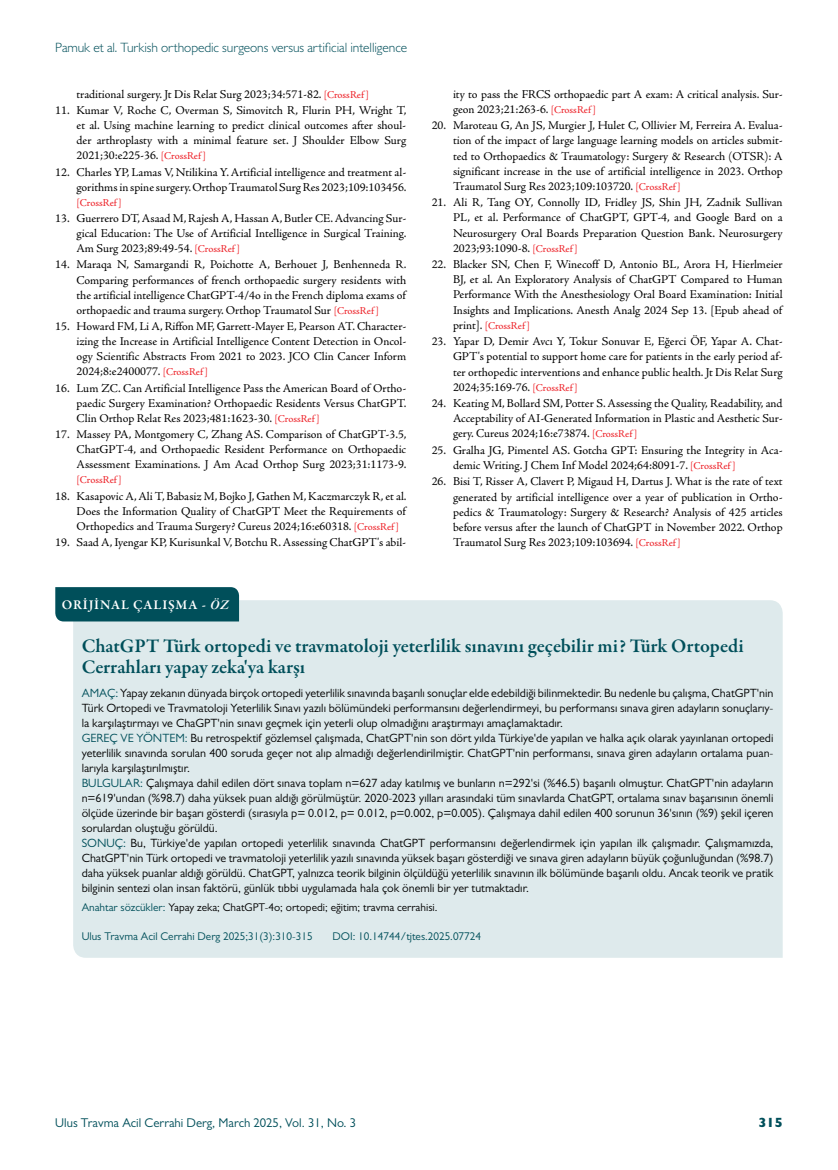
<style>
.page{position:relative;width:838px;height:1170px;background:#fff}
.page>*{position:absolute;margin:0;border:0;box-sizing:border-box;transform-origin:0 0}
.t1{font:600 19.5px/21px "Garamond Premr Pro";color:#004f5a}
.t2{font:300 13.5px "Gill Sans MT Pro";letter-spacing:-.005em;color:#004f5a}
.t3{font:600 13.5px "Garamond Premr Pro";letter-spacing:.06em;color:#fff}
.t4{font:800 13.5px "Gill Sans MT Pro";color:#004f5a}
.t5{font:12.75px "Gill Sans MT Pro";color:#004f5a}
.t6{font:12px/15.1px "Adobe Jenson Pro";color:#000;text-align:justify}
.t7{font:12px/15px "Gill Sans MT Pro";color:#000}
.t8{font:11.25px "Gill Sans MT Pro";color:#004f5a}
.t9{font:11.25px "Gill Sans MT Pro";color:#000}
.t10{font:10.5px "Adobe Jenson Pro";letter-spacing:-.005em;color:#ed1d24}
.s1{font-size:10.5px;color:#ed1d24}
.s2{font-style:italic}
.s3{font-size:12px;color:#000}
.s4{color:#004f5a}
</style>
<div class="page">
<div style="left:73px;top:600px;width:709px;height:357px;background:#deeaec"></div>
<div style="left:55px;top:587px;width:184px;height:34px;background:#004f5a"></div>
<p class="t2" style="left:55px;top:39px;width:353px">Pamuk et al. Turkish orthopedic surgeons versus artificial intelligence</p>
<p class="t6" style="left:77px;top:86px;width:294px">traditional surgery. Jt Dis Relat Surg 2023;34:571-82. <span class="s1">[CrossRef ]</span></p>
<p class="t6" style="left:77px;top:103px;width:331px;text-indent:-21px">11. Kumar V, Roche C, Overman S, Simovitch R, Flurin PH, Wright T, et al. Using machine learning to predict clinical outcomes after shoul&shy;der arthroplasty with a minimal feature set. J Shoulder Elbow Surg 2021;30:e225-36. <span class="s1">[CrossRef ]</span></p>
<p class="t6" style="left:55px;top:164px;width:353px;text-align:right">12. Charles YP, Lamas V, Ntilikina Y. Artificial intelligence and treatment al&shy;gorithms in spine surgery. Orthop Traumatol Surg Res 2023;109:103456.</p>
<p class="t10" style="left:77px;top:196px;width:47px">[CrossRef ]</p>
<p class="t6" style="left:77px;top:211px;width:331px;text-indent:-21px">13. Guerrero DT, Asaad M, Rajesh A, Hassan A, Butler CE. Advancing Sur&shy;gical Education: The Use of Artificial Intelligence in Surgical Training.<br>Am Surg 2023;89:49-54. <span class="s1">[CrossRef ]</span></p>
<p class="t6" style="left:77px;top:257px;width:331px;text-indent:-21px">14. Maraqa N, Samargandi R, Poichotte A, Berhouet J, Benhenneda R.<br>Comparing performances of french orthopaedic surgery residents with the artificial intelligence ChatGPT-4/4o in the French diploma exams of orthopaedic and trauma surgery. Orthop Traumatol Sur <span class="s1">[CrossRef ]</span></p>
<p class="t6" style="left:77px;top:319px;width:331px;text-indent:-21px">15. Howard FM, Li A, Riffon MF, Garrett-Mayer E, Pearson AT. Character&shy;izing the Increase in Artificial Intelligence Content Detection in Oncol&shy;ogy Scientific Abstracts From 2021 to 2023. JCO Clin Cancer Inform 2024;8:e2400077. <span class="s1">[CrossRef ]</span></p>
<p class="t6" style="left:77px;top:380px;width:331px;text-indent:-21px">16. Lum ZC. Can Artificial Intelligence Pass the American Board of Ortho&shy;paedic Surgery Examination? Orthopaedic Residents Versus ChatGPT.<br>Clin Orthop Relat Res 2023;481:1623-30. <span class="s1">[CrossRef ]</span></p>
<p class="t6" style="left:77px;top:427px;width:331px;text-indent:-21px">17. Massey PA, Montgomery C, Zhang AS. Comparison of ChatGPT-3.5, ChatGPT-4, and Orthopaedic Resident Performance on Orthopaedic Assessment Examinations. J Am Acad Orthop Surg 2023;31:1173-9.</p>
<p class="t10" style="left:77px;top:474px;width:47px">[CrossRef ]</p>
<p class="t6" style="left:77px;top:488px;width:331px;text-indent:-21px">18. Kasapovic A, Ali T, Babasiz M, Bojko J, Gathen M, Kaczmarczyk R, et al.<br>Does the Information Quality of ChatGPT Meet the Requirements of Orthopedics and Trauma Surgery? Cureus 2024;16:e60318. <span class="s1">[CrossRef ]</span></p>
<p class="t6" style="left:55px;top:535px;width:352px">19. Saad A, Iyengar KP, Kurisunkal V, Botchu R. Assessing ChatGPT's abil-</p>
<p class="t3" style="left:62px;top:596px;width:168px">ORİJİNAL ÇALIŞMA - <span class="s2">ÖZ</span></p>
<p class="t6" style="left:453px;top:86px;width:331px">ity to pass the FRCS orthopaedic part A exam: A critical analysis. Sur&shy;geon 2023;21:263-6. <span class="s1">[CrossRef ]</span></p>
<p class="t6" style="left:453px;top:118px;width:331px;text-indent:-21px">20. Maroteau G, An JS, Murgier J, Hulet C, Ollivier M, Ferreira A. Evalua&shy;tion of the impact of large language learning models on articles submit&shy;ted to Orthopaedics &amp; Traumatology: Surgery &amp; Research (OTSR): A significant increase in the use of artificial intelligence in 2023. Orthop Traumatol Surg Res 2023;109:103720. <span class="s1">[CrossRef ]</span></p>
<p class="t6" style="left:453px;top:195px;width:331px;text-indent:-21px">21. Ali R, Tang OY, Connolly ID, Fridley JS, Shin JH, Zadnik Sullivan PL, et al. Performance of ChatGPT, GPT-4, and Google Bard on a Neurosurgery Oral Boards Preparation Question Bank. Neurosurgery 2023;93:1090-8. <span class="s1">[CrossRef ]</span></p>
<p class="t6" style="left:453px;top:257px;width:331px;text-indent:-21px">22. Blacker SN, Chen F, Winecoff D, Antonio BL, Arora H, Hierlmeier BJ, et al. An Exploratory Analysis of ChatGPT Compared to Human Performance With the Anesthesiology Oral Board Examination: Initial Insights and Implications. Anesth Analg 2024 Sep 13. [Epub ahead of</p>
<p class="t10" style="left:453px;top:319px;width:78px"><span class="s3">print].</span> [CrossRef ]</p>
<p class="t6" style="left:453px;top:334px;width:331px;text-indent:-21px">23. Yapar D, Demir Avcı Y, Tokur Sonuvar E, Eğerci ÖF, Yapar A. Chat-GPT's potential to support home care for patients in the early period af&shy;ter orthopedic interventions and enhance public health. Jt Dis Relat Surg 2024;35:169-76. <span class="s1">[CrossRef ]</span></p>
<p class="t6" style="left:453px;top:396px;width:331px;text-indent:-21px">24. Keating M, Bollard SM, Potter S. Assessing the Quality, Readability, and Acceptability of AI-Generated Information in Plastic and Aesthetic Sur&shy;gery. Cureus 2024;16:e73874. <span class="s1">[CrossRef ]</span></p>
<p class="t6" style="left:453px;top:442px;width:331px;text-indent:-21px">25. Gralha JG, Pimentel AS. Gotcha GPT: Ensuring the Integrity in Aca&shy;demic Writing. J Chem Inf Model 2024;64:8091-7. <span class="s1">[CrossRef ]</span></p>
<p class="t6" style="left:453px;top:474px;width:331px;text-indent:-21px">26. Bisi T, Risser A, Clavert P, Migaud H, Dartus J. What is the rate of text generated by artificial intelligence over a year of publication in Ortho&shy;pedics &amp; Traumatology: Surgery &amp; Research? Analysis of 425 articles before versus after the launch of ChatGPT in November 2022. Orthop Traumatol Surg Res 2023;109:103694. <span class="s1">[CrossRef ]</span></p>
<h1 class="t1" style="left:82px;top:636px;width:663px">ChatGPT Türk ortopedi ve travmatoloji yeterlilik sınavını geçebilir mi? Türk Ortopedi<br>Cerrahları yapay zeka'ya karşı</h1>
<p class="t7" style="left:82px;top:685px;width:693px"><span class="s4">AMAÇ:</span> Yapay zekanın dünyada birçok ortopedi yeterlilik sınavında başarılı sonuçlar elde edebildiği bilinmektedir. Bu nedenle bu çalışma, ChatGPT'nin Türk Ortopedi ve Travmatoloji Yeterlilik Sınavı yazılı bölümündeki performansını değerlendirmeyi, bu performansı sınava giren adayların sonuçlarıy&shy;la karşılaştırmayı ve ChaGPT'nin sınavı geçmek için yeterli olup olmadığını araştırmayı amaçlamaktadır.<br><span class="s4">GEREÇ VE YÖNTEM:</span> Bu retrospektif gözlemsel çalışmada, ChatGPT'nin son dört yılda Türkiye'de yapılan ve halka açık olarak yayınlanan ortopedi yeterlilik sınavında sorulan 400 soruda geçer not alıp almadığı değerlendirilmiştir. ChatGPT'nin performansı, sınava giren adayların ortalama puan&shy;larıyla karşılaştırılmıştır.<br><span class="s4">BULGULAR:</span> Çalışmaya dahil edilen dört sınava toplam n=627 aday katılmış ve bunların n=292'si (%46.5) başarılı olmuştur. ChatGPT'nin adayların n=619'undan (%98.7) daha yüksek puan aldığı görülmüştür. 2020-2023 yılları arasındaki tüm sınavlarda ChatGPT, ortalama sınav başarısının önemli ölçüde üzerinde bir başarı gösterdi (sırasıyla p= 0.012, p= 0.012, p=0.002, p=0.005). Çalışmaya dahil edilen 400 sorunun 36'sının (%9) şekil içeren sorulardan oluştuğu görüldü.<br><span class="s4">SONUÇ:</span> Bu, Türkiye'de yapılan ortopedi yeterlilik sınavında ChatGPT performansını değerlendirmek için yapılan ilk çalışmadır. Çalışmamızda, ChatGPT'nin Türk ortopedi ve travmatoloji yeterlilik yazılı sınavında yüksek başarı gösterdiği ve sınava giren adayların büyük çoğunluğundan (%98.7) daha yüksek puanlar aldığı görüldü. ChatGPT, yalnızca teorik bilginin ölçüldüğü yeterlilik sınavının ilk bölümünde başarılı oldu. Ancak teorik ve pratik bilginin sentezi olan insan faktörü, günlük tıbbi uygulamada hala çok önemli bir yer tutmaktadır.</p>
<p class="t9" style="left:82px;top:900px;width:357px"><span class="s4">Anahtar sözcükler:</span> Yapay zeka; ChatGPT-4o; ortopedi; eğitim; travma cerrahisi.</p>
<p class="t8" style="left:82px;top:929px;width:232px">Ulus Travma Acil Cerrahi Derg 2025;31(3):310-315</p>
<p class="t8" style="left:332px;top:929px;width:150px">DOI: 10.14744/tjtes.2025.07724</p>
<p class="t5" style="left:55px;top:1115px;width:302px">Ulus Travma Acil Cerrahi Derg, March 2025, Vol. 31, No. 3</p>
<p class="t4" style="left:758px;top:1114px;width:26px">315</p>
</div>
